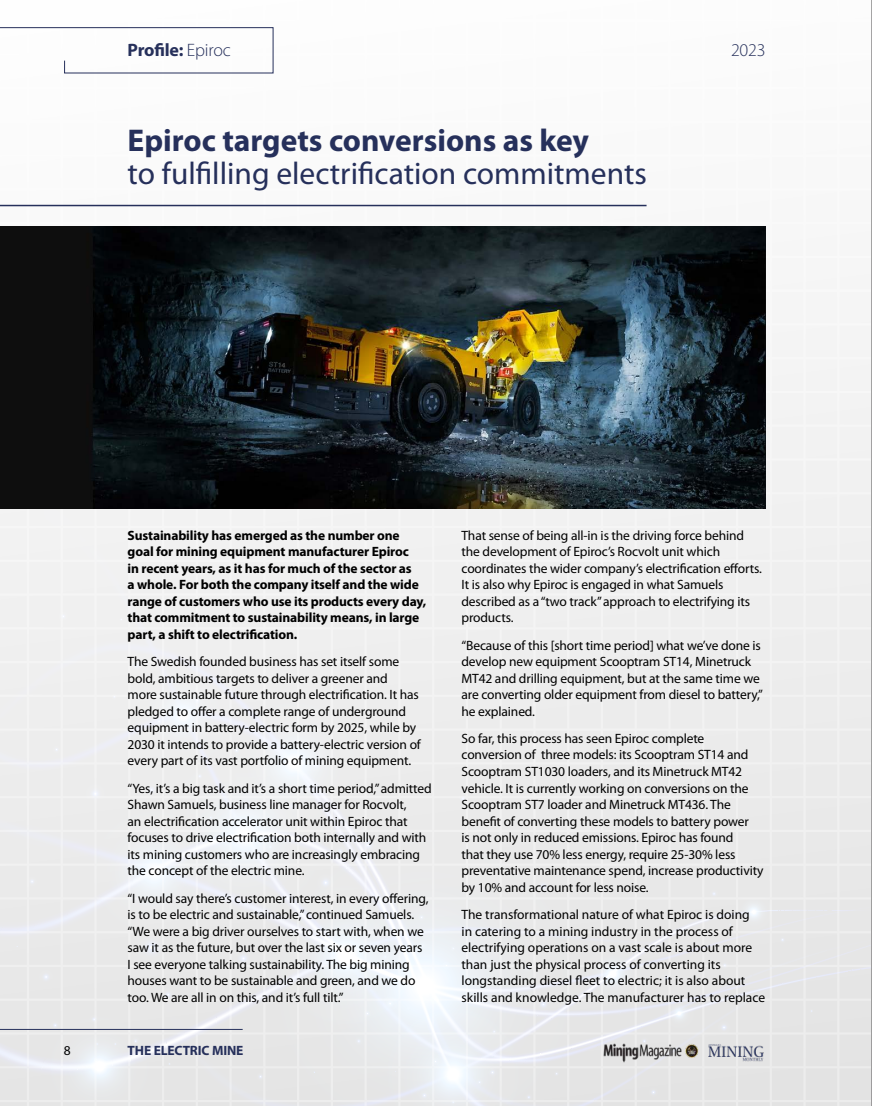
<style>
.page{position:relative;width:872px;height:1106px;background:#fff}
.page>*{position:absolute;margin:0;border:0;box-sizing:border-box;transform-origin:0 0}
.t1{font:31.5px "Myriad Pro";color:#26305b}
.t2{font:700 31.5px "Myriad Pro";color:#26305b}
.t3{font:700 18px "Myriad Pro";letter-spacing:-.015em;color:#26305b}
.t4{font:300 18px "Myriad Pro";color:#26305b}
.t5{font:13.5px/16.5px "Myriad Pro";letter-spacing:-.01em;color:#000}
.t6{font:700 13.5px/16.5px "Myriad Pro";letter-spacing:-.01em;color:#000}
.t7{font:700 13.5px "Myriad Pro";letter-spacing:-.01em;color:#26305b}
.s1{font-weight:300}
</style>
<div class="page">
<div style="left:0;top:204px;width:871px;height:288px;background:#f6f6f6"></div>
<svg style="left:48px;top:996px;width:823px;height:110px;background:#e6e6e6"></svg>
<div style="left:0;top:492px;width:871px;height:504px;background:#eee"></div>
<svg style="left:255px;top:816px;width:339px;height:290px;background:#e9eaeb"></svg>
<svg style="left:265px;top:874px;width:161px;height:161px"></svg>
<svg style="left:152px;top:742px;width:184px;height:184px"></svg>
<svg style="left:84px;top:801px;width:140px;height:140px"></svg>
<div style="left:224px;top:692px;width:140px;height:140px;background:linear-gradient(to bottom,#efeff0,#eef0f2);border-radius:70px"></div>
<div style="left:124px;top:655px;width:118px;height:118px;background:#eeeff0;border-radius:59px"></div>
<svg style="left:729px;top:887px;width:48px;height:48px;background:#e9eaeb"></svg>
<svg style="left:659px;top:993px;width:39px;height:39px"></svg>
<svg style="left:576px;top:936px;width:73px;height:74px;background:#e9eaeb"></svg>
<svg style="left:719px;top:959px;width:10px;height:11px"></svg>
<svg style="left:777px;top:934px;width:10px;height:10px"></svg>
<svg style="left:727px;top:922px;width:5px;height:4px"></svg>
<svg style="left:708px;top:887px;width:11px;height:12px"></svg>
<svg style="left:638px;top:1035px;width:11px;height:5px"></svg>
<svg style="left:659px;top:970px;width:14px;height:14px"></svg>
<svg style="left:715px;top:1018px;width:17px;height:17px"></svg>
<svg style="left:646px;top:1085px;width:13px;height:13px"></svg>
<svg style="left:552px;top:1069px;width:8px;height:7px"></svg>
<div style="left:533px;top:876px;width:19px;height:19px;background:#e9e9e9;border-radius:10px"></div>
<svg style="left:456px;top:792px;width:12px;height:12px"></svg>
<svg style="left:449px;top:944px;width:7px;height:7px"></svg>
<svg style="left:468px;top:973px;width:11px;height:11px"></svg>
<svg style="left:441px;top:959px;width:10px;height:11px"></svg>
<svg style="left:416px;top:939px;width:12px;height:12px"></svg>
<svg style="left:380px;top:951px;width:9px;height:10px"></svg>
<div style="left:314px;top:871px;width:22px;height:22px;background:#eaebeb;border-radius:11px"></div>
<svg style="left:355px;top:832px;width:25px;height:24px"></svg>
<svg style="left:334px;top:844px;width:12px;height:12px"></svg>
<div style="left:307px;top:755px;width:18px;height:18px;background:#f1f4f7;border-radius:9px"></div>
<svg style="left:416px;top:911px;width:10px;height:11px"></svg>
<svg style="left:521px;top:961px;width:12px;height:12px"></svg>
<svg style="left:167px;top:1061px;width:4px;height:4px"></svg>
<div style="left:159px;top:985px;width:17px;height:18px;background:#e8e9ea;border-radius:9px"></div>
<svg style="left:38px;top:1005px;width:122px;height:101px;background:#e8e9ea"></svg>
<div style="left:36px;top:967px;width:19px;height:18px;background:#e8e8e9;border-radius:9px"></div>
<svg style="left:230px;top:744px;width:12px;height:11px"></svg>
<div style="left:285px;top:798px;width:15px;height:15px;background:#edeff0;border-radius:8px"></div>
<svg style="left:266px;top:842px;width:8px;height:8px"></svg>
<svg style="left:207px;top:813px;width:7px;height:7px"></svg>
<svg style="left:194px;top:770px;width:10px;height:10px"></svg>
<div style="left:189px;top:692px;width:15px;height:15px;background:#f1f4f6;border-radius:8px"></div>
<svg style="left:152px;top:716px;width:13px;height:8px"></svg>
<svg style="left:110px;top:692px;width:8px;height:8px"></svg>
<svg style="left:51px;top:744px;width:10px;height:10px"></svg>
<div style="left:142px;top:780px;width:18px;height:18px;background:#ececed;border-radius:9px"></div>
<svg style="left:57px;top:609px;width:12px;height:13px"></svg>
<svg style="left:123px;top:565px;width:12px;height:12px"></svg>
<div style="left:127px;top:656px;width:18px;height:18px;background:#efeff0;border-radius:9px"></div>
<svg style="left:118px;top:616px;width:6px;height:6px"></svg>
<div style="left:533px;top:994px;width:19px;height:19px;background:#e8e8ea;border-radius:10px"></div>
<svg style="left:353px;top:993px;width:180px;height:113px"></svg>
<svg style="left:808px;top:1007px;width:6px;height:6px"></svg>
<div style="left:231px;top:946px;width:24px;height:24px;background:#e8e8e9;border-radius:12px"></div>
<svg style="left:255px;top:1070px;width:10px;height:11px"></svg>
<svg style="left:325px;top:976px;width:9px;height:9px"></svg>
<svg style="left:312px;top:1069px;width:4px;height:4px"></svg>
<div style="left:131px;top:926px;width:40px;height:41px;background:#e9e9e9;border-radius:20px"></div>
<svg style="left:25px;top:874px;width:13px;height:13px"></svg>
<div style="left:82px;top:780px;width:25px;height:26px;background:#ededed;border-radius:13px"></div>
<div style="left:270px;top:562px;width:15px;height:15px;background:#f1f1f1;border-radius:7px"></div>
<img style="left:603px;top:1040px;width:97px;height:23px">
<img style="left:706px;top:1042px;width:59px;height:20px">
<hr style="left:0;top:1029px;width:243px;height:1px;background:#26305b">
<svg style="left:0;top:27px;width:274px;height:47px"></svg>
<img style="left:0;top:226px;width:765px;height:282px">
<hr style="left:0;top:205px;width:646px;height:1px;background:#26305b">
<hr style="left:871px;top:0;width:1px;height:1106px;background:#4f4e4f">
<h2 class="t3" style="left:128px;top:40px;width:105px">Profile: <span class="s1">Epiroc</span></h2>
<h2 class="t4" style="left:731px;top:40px;width:36px">2023</h2>
<h1 class="t2" style="left:128px;top:123px;width:463px">Epiroc targets conversions as key</h1>
<h1 class="t1" style="left:128px;top:156px;width:521px">to fulfilling electrification commitments</h1>
<p class="t5" style="left:64px;top:1042px;width:8px">8</p>
<p class="t6" style="left:128px;top:527px;width:300px">Sustainability has emerged as the number one goal for mining equipment manufacturer Epiroc<br>in recent years, as it has for much of the sector as<br>a whole. For both the company itself and the wide range of customers who use its products every day, that commitment to sustainability means, in large part, a shift to electrification.</p>
<p class="t5" style="left:128px;top:653px;width:295px">The Swedish founded business has set itself some bold, ambitious targets to deliver a greener and<br>more sustainable future through electrification. It has pledged to offer a complete range of underground equipment in battery-electric form by 2025, while by 2030 it intends to provide a battery-electric version of every part of its vast portfolio of mining equipment.</p>
<p class="t5" style="left:128px;top:780px;width:306px">“Yes, it’s a big task and it’s a short time period,” admitted Shawn Samuels, business line manager for Rocvolt,<br>an electrification accelerator unit within Epiroc that focuses to drive electrification both internally and with its mining customers who are increasingly embracing the concept of the electric mine.</p>
<p class="t5" style="left:128px;top:890px;width:302px">“I would say there’s customer interest, in every offering, is to be electric and sustainable,” continued Samuels. “We were a big driver ourselves to start with, when we saw it as the future, but over the last six or seven years I see everyone talking sustainability. The big mining houses want to be sustainable and green, and we do too. We are all in on this, and it’s full tilt.”</p>
<p class="t7" style="left:128px;top:1042px;width:117px">THE ELECTRIC MINE</p>
<p class="t5" style="left:461px;top:527px;width:302px">That sense of being all-in is the driving force behind the development of Epiroc’s Rocvolt unit which coordinates the wider company’s electrification efforts.<br>It is also why Epiroc is engaged in what Samuels described as a “two track” approach to electrifying its products.</p>
<p class="t5" style="left:461px;top:637px;width:303px">“Because of this [short time period] what we’ve done is develop new equipment Scooptram ST14, Minetruck MT42 and drilling equipment, but at the same time we are converting older equipment from diesel to battery,” he explained.</p>
<p class="t5" style="left:461px;top:730px;width:303px">So far, this process has seen Epiroc complete conversion of three models: its Scooptram ST14 and Scooptram ST1030 loaders, and its Minetruck MT42 vehicle. It is currently working on conversions on the Scooptram ST7 loader and Minetruck MT436. The benefit of converting these models to battery power<br>is not only in reduced emissions. Epiroc has found<br>that they use 70% less energy, require 25-30% less preventative maintenance spend, increase productivity by 10% and account for less noise.</p>
<p class="t5" style="left:461px;top:906px;width:305px">The transformational nature of what Epiroc is doing<br>in catering to a mining industry in the process of electrifying operations on a vast scale is about more than just the physical process of converting its longstanding diesel fleet to electric; it is also about skills and knowledge. The manufacturer has to replace</p>
</div>
